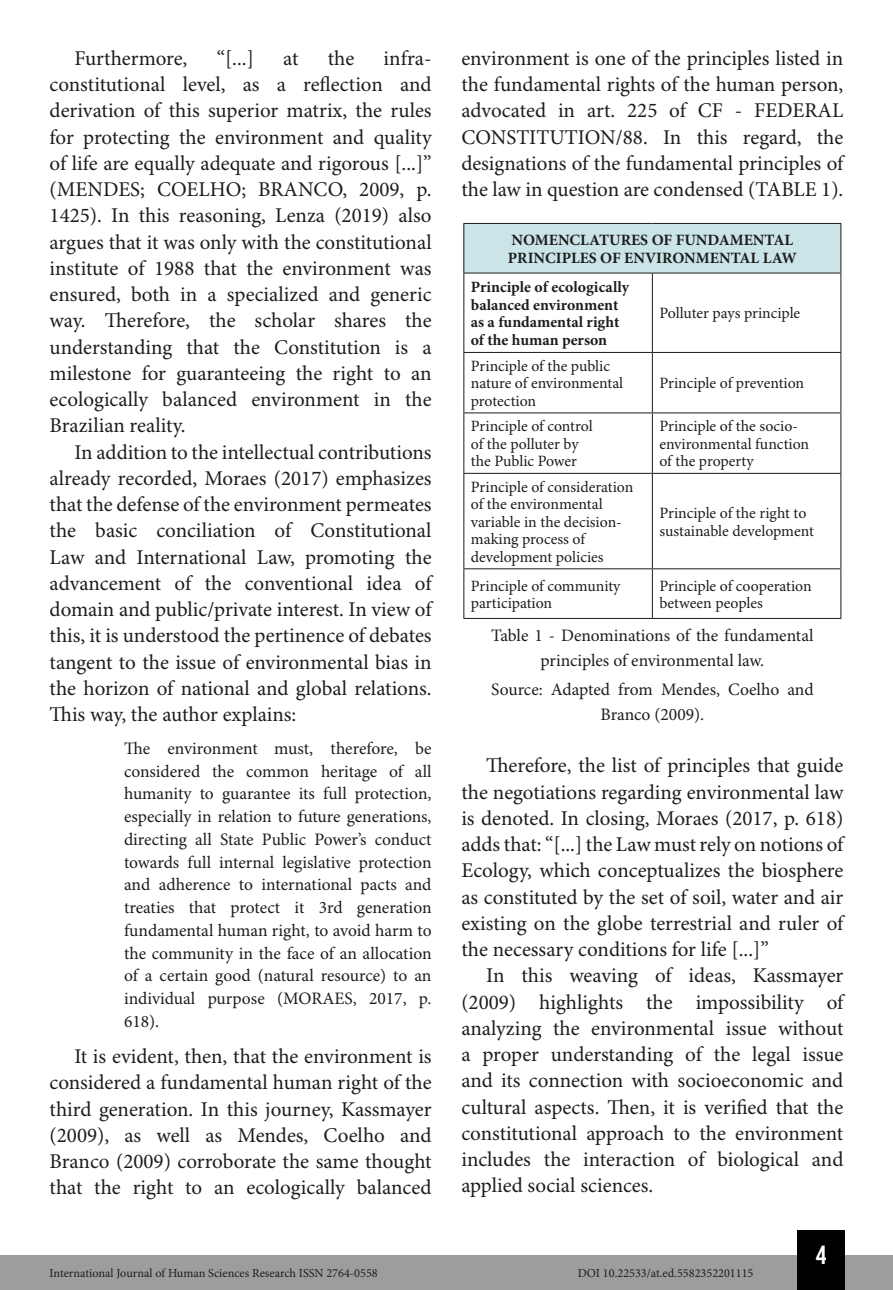
<style>
.page{position:relative;width:893px;height:1290px;background:#fff}
.page>*{position:absolute;margin:0;border:0;box-sizing:border-box;transform-origin:0 0}
.t1{font:26.25px "Bebas Kai";color:#fff}
.t2{font:21px/26.2px "Minion Pro";color:#1d1d1b;text-align:justify}
.t3{font:17.5px/22.8px "Minion Pro";color:#1d1d1b;text-align:center}
.t4{font:15.75px/17.5px "Minion Pro";color:#1d1d1b}
.t5{font:700 15.75px/17.5px "Minion Pro";color:#1d1d1b}
.t6{font:12.25px "Minion Pro";color:#1d1d1b}
</style>
<div class="page">
<div style="left:0;top:1255px;width:893px;height:35px;background:#9d9d9d"></div>
<div style="left:797px;top:1230px;width:48px;height:60px;background:#000"></div>
<div style="left:464px;top:223px;width:377px;height:50px;background:#cae4e8"></div>
<svg style="left:464px;top:274px;width:376px;height:344px"></svg>
<hr style="left:463px;top:223px;width:189px;height:1px;background:#1d1d1b">
<hr style="left:463px;top:224px;width:1px;height:49px;background:#1d1d1b">
<hr style="left:652px;top:223px;width:189px;height:1px;background:#1d1d1b">
<hr style="left:840px;top:224px;width:1px;height:49px;background:#1d1d1b">
<hr style="left:463px;top:273px;width:189px;height:1px;background:#1d1d1b">
<hr style="left:463px;top:273px;width:1px;height:79px;background:#1d1d1b">
<hr style="left:652px;top:273px;width:189px;height:1px;background:#1d1d1b">
<hr style="left:652px;top:273px;width:1px;height:79px;background:#1d1d1b">
<hr style="left:840px;top:273px;width:1px;height:79px;background:#1d1d1b">
<hr style="left:463px;top:352px;width:189px;height:1px;background:#1d1d1b">
<hr style="left:463px;top:353px;width:1px;height:59px;background:#1d1d1b">
<hr style="left:652px;top:352px;width:189px;height:1px;background:#1d1d1b">
<hr style="left:652px;top:353px;width:1px;height:59px;background:#1d1d1b">
<hr style="left:840px;top:353px;width:1px;height:59px;background:#1d1d1b">
<hr style="left:463px;top:412px;width:189px;height:1px;background:#1d1d1b">
<hr style="left:463px;top:413px;width:1px;height:60px;background:#1d1d1b">
<hr style="left:652px;top:412px;width:189px;height:1px;background:#1d1d1b">
<hr style="left:652px;top:413px;width:1px;height:60px;background:#1d1d1b">
<hr style="left:840px;top:413px;width:1px;height:60px;background:#1d1d1b">
<hr style="left:463px;top:473px;width:189px;height:1px;background:#1d1d1b">
<hr style="left:463px;top:474px;width:1px;height:94px;background:#1d1d1b">
<hr style="left:652px;top:473px;width:189px;height:1px;background:#1d1d1b">
<hr style="left:652px;top:474px;width:1px;height:94px;background:#1d1d1b">
<hr style="left:840px;top:474px;width:1px;height:94px;background:#1d1d1b">
<hr style="left:463px;top:568px;width:189px;height:1px;background:#1d1d1b">
<hr style="left:463px;top:569px;width:1px;height:49px;background:#1d1d1b">
<hr style="left:652px;top:568px;width:189px;height:1px;background:#1d1d1b">
<hr style="left:652px;top:569px;width:1px;height:49px;background:#1d1d1b">
<hr style="left:840px;top:569px;width:1px;height:49px;background:#1d1d1b">
<hr style="left:463px;top:618px;width:189px;height:1px;background:#1d1d1b">
<hr style="left:652px;top:618px;width:189px;height:1px;background:#1d1d1b">
<p class="t2" style="left:74px;top:46px;width:114px">Furthermore,</p>
<p class="t2" style="left:217px;top:46px;width:39px">“[...]</p>
<p class="t2" style="left:283px;top:46px;width:17px">at</p>
<p class="t2" style="left:328px;top:46px;width:28px">the</p>
<p class="t2" style="left:50px;top:46px;width:384px;text-indent:334px">infra&shy;constitutional level, as a reflection and derivation of this superior matrix, the rules for protecting the environment and quality of life are equally adequate and rigorous [...]” (MENDES; COELHO; BRANCO, 2009, p.<br>1425). In this reasoning, Lenza (2019) also argues that it was only with the constitutional institute of 1988 that the environment was ensured, both in a specialized and generic way. Therefore, the scholar shares the understanding that the Constitution is a milestone for guaranteeing the right to an ecologically balanced environment in the Brazilian reality.</p>
<p class="t2" style="left:50px;top:440px;width:384px;text-indent:25px">In addition to the intellectual contributions already recorded, Moraes (2017) emphasizes that the defense of the environment permeates the basic conciliation of Constitutional Law and International Law, promoting the advancement of the conventional idea of domain and public/private interest. In view of this, it is understood the pertinence of debates tangent to the issue of environmental bias in the horizon of national and global relations.<br>This way, the author explains:</p>
<p class="t3" style="left:124px;top:738px;width:309px;text-align:justify">The environment must, therefore, be considered the common heritage of all humanity to guarantee its full protection, especially in relation to future generations, directing all State Public Power’s conduct towards full internal legislative protection and adherence to international pacts and treaties that protect it 3rd generation fundamental human right, to avoid harm to the community in the face of an allocation of a certain good (natural resource) to an individual purpose (MORAES, 2017, p.<br>618).</p>
<p class="t2" style="left:50px;top:1044px;width:384px;text-indent:25px">It is evident, then, that the environment is considered a fundamental human right of the third generation. In this journey, Kassmayer (2009), as well as Mendes, Coelho and Branco (2009) corroborate the same thought that the right to an ecologically balanced</p>
<p class="t2" style="left:461px;top:46px;width:384px">environment is one of the principles listed in the fundamental rights of the human person, advocated in art. 225 of CF - FEDERAL CONSTITUTION/88. In this regard, the designations of the fundamental principles of the law in question are condensed (TABLE 1).</p>
<p class="t5" style="left:508px;top:231px;width:290px">NOMENCLATURES OF FUNDAMENTAL<br>PRINCIPLES OF ENVIRONMENTAL LAW</p>
<p class="t5" style="left:471px;top:278px;width:160px">Principle of ecologically balanced environment as a fundamental right of the human person</p>
<p class="t4" style="left:659px;top:305px;width:142px">Polluter pays principle</p>
<p class="t4" style="left:471px;top:358px;width:154px">Principle of the public nature of environmental protection</p>
<p class="t4" style="left:659px;top:375px;width:146px">Principle of prevention</p>
<p class="t4" style="left:471px;top:418px;width:123px">Principle of control of the polluter by the Public Power</p>
<p class="t4" style="left:659px;top:418px;width:151px">Principle of the socio&shy;environmental function of the property</p>
<p class="t4" style="left:471px;top:479px;width:164px">Principle of consideration of the environmental variable in the decision&shy;making process of development policies</p>
<p class="t4" style="left:659px;top:505px;width:156px">Principle of the right to sustainable development</p>
<p class="t4" style="left:471px;top:577px;width:151px">Principle of community participation</p>
<p class="t4" style="left:659px;top:577px;width:154px">Principle of cooperation between peoples</p>
<p class="t3" style="left:491px;top:624px;width:324px;line-height:24.5px">Table 1 - Denominations of the fundamental principles of environmental law.</p>
<p class="t3" style="left:491px;top:678px;width:324px;line-height:24.5px">Source: Adapted from Mendes, Coelho and<br>Branco (2009).</p>
<p class="t2" style="left:461px;top:753px;width:384px;text-indent:25px">Therefore, the list of principles that guide the negotiations regarding environmental law is denoted. In closing, Moraes (2017, p. 618) adds that: “[...] the Law must rely on notions of Ecology, which conceptualizes the biosphere as constituted by the set of soil, water and air existing on the globe terrestrial and ruler of the necessary conditions for life [...]”</p>
<p class="t2" style="left:461px;top:963px;width:384px;text-indent:25px">In this weaving of ideas, Kassmayer (2009) highlights the impossibility of analyzing the environmental issue without a proper understanding of the legal issue and its connection with socioeconomic and cultural aspects. Then, it is verified that the constitutional approach to the environment includes the interaction of biological and applied social sciences.</p>
<p class="t1" style="left:816px;top:1241px;width:12px">4</p>
<p class="t6" style="left:50px;top:1266px;width:330px">International Journal of Human Sciences Research ISSN 2764-0558</p>
<p class="t6" style="left:578px;top:1266px;width:177px">DOI 10.22533/at.ed.5582352201115</p>
</div>
